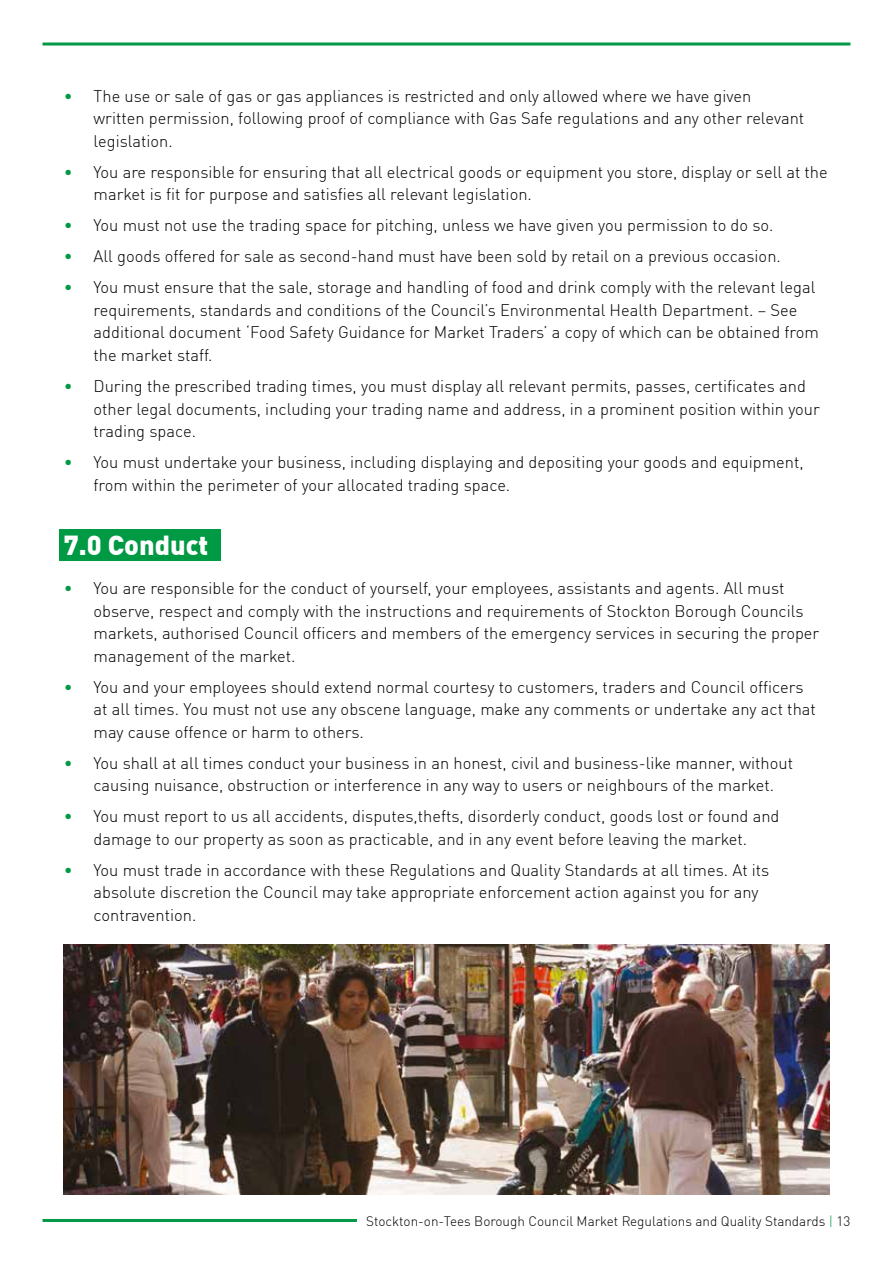
<style>
.page{position:relative;width:893px;height:1263px;background:#fff}
.page>*{position:absolute;margin:0;border:0;box-sizing:border-box;transform-origin:0 0}
.t1{font:900 27px "DIN Offc";color:#fff}
.t2{font:300 16.5px/22.5px "DIN Offc";color:#000}
.t3{font:300 13.5px "DIN Offc";color:#000}
.s1{color:#094}
</style>
<div class="page">
<hr style="left:43px;top:43px;width:807px;height:3px;background:#094">
<hr style="left:43px;top:1219px;width:807px;height:3px;background:#094">
<div style="left:357px;top:1212px;width:493px;height:17px;background:#fff"></div>
<div style="left:60px;top:529px;width:161px;height:32px;background:#094"></div>
<img style="left:64px;top:944px;width:765px;height:251px">
<p class="t2" style="left:94px;top:85px;width:712px;text-indent:-30px"><span class="s1">•</span> The use or sale of gas or gas appliances is restricted and only allowed where we have given written permission, following proof of compliance with Gas Safe regulations and any other relevant legislation.</p>
<p class="t2" style="left:94px;top:161px;width:736px;text-indent:-30px"><span class="s1">•</span> You are responsible for ensuring that all electrical goods or equipment you store, display or sell at the market is fit for purpose and satisfies all relevant legislation.</p>
<p class="t2" style="left:64px;top:214px;width:711px"><span class="s1">•</span> You must not use the trading space for pitching, unless we have given you permission to do so.</p>
<p class="t2" style="left:64px;top:245px;width:719px"><span class="s1">•</span> All goods offered for sale as second-hand must have been sold by retail on a previous occasion.</p>
<p class="t2" style="left:94px;top:276px;width:727px;text-indent:-30px"><span class="s1">•</span> You must ensure that the sale, storage and handling of food and drink comply with the relevant legal requirements, standards and conditions of the Council’s Environmental Health Department. – See additional document ‘Food Safety Guidance for Market Traders’ a copy of which can be obtained from the market staff.</p>
<p class="t2" style="left:94px;top:375px;width:728px;text-indent:-30px"><span class="s1">•</span> During the prescribed trading times, you must display all relevant permits, passes, certificates and other legal documents, including your trading name and address, in a prominent position within your trading space.</p>
<p class="t2" style="left:94px;top:451px;width:712px;text-indent:-30px"><span class="s1">•</span> You must undertake your business, including displaying and depositing your goods and equipment, from within the perimeter of your allocated trading space.</p>
<h1 class="t1" style="left:64px;top:527px;width:146px">7.0 Conduct</h1>
<p class="t2" style="left:94px;top:577px;width:727px;text-indent:-30px"><span class="s1">•</span> You are responsible for the conduct of yourself, your employees, assistants and agents. All must observe, respect and comply with the instructions and requirements of Stockton Borough Councils markets, authorised Council officers and members of the emergency services in securing the proper management of the market.</p>
<p class="t2" style="left:94px;top:675px;width:724px;text-indent:-30px"><span class="s1">•</span> You and your employees should extend normal courtesy to customers, traders and Council officers at all times. You must not use any obscene language, make any comments or undertake any act that may cause offence or harm to others.</p>
<p class="t2" style="left:94px;top:751px;width:701px;text-indent:-30px"><span class="s1">•</span> You shall at all times conduct your business in an honest, civil and business-like manner, without causing nuisance, obstruction or interference in any way to users or neighbours of the market.</p>
<p class="t2" style="left:64px;top:805px;width:717px;text-align:center"><span class="s1">•</span> You must report to us all accidents, disputes,thefts, disorderly conduct, goods lost or found and damage to our property as soon as practicable, and in any event before leaving the market.</p>
<p class="t2" style="left:94px;top:858px;width:677px;text-indent:-30px"><span class="s1">•</span> You must trade in accordance with these Regulations and Quality Standards at all times. At its absolute discretion the Council may take appropriate enforcement action against you for any contravention.</p>
<p class="t3" style="left:366px;top:1212px;width:486px">Stockton-on-Tees Borough Council Market Regulations and Quality Standards <span class="s1">|</span> 13</p>
</div>
